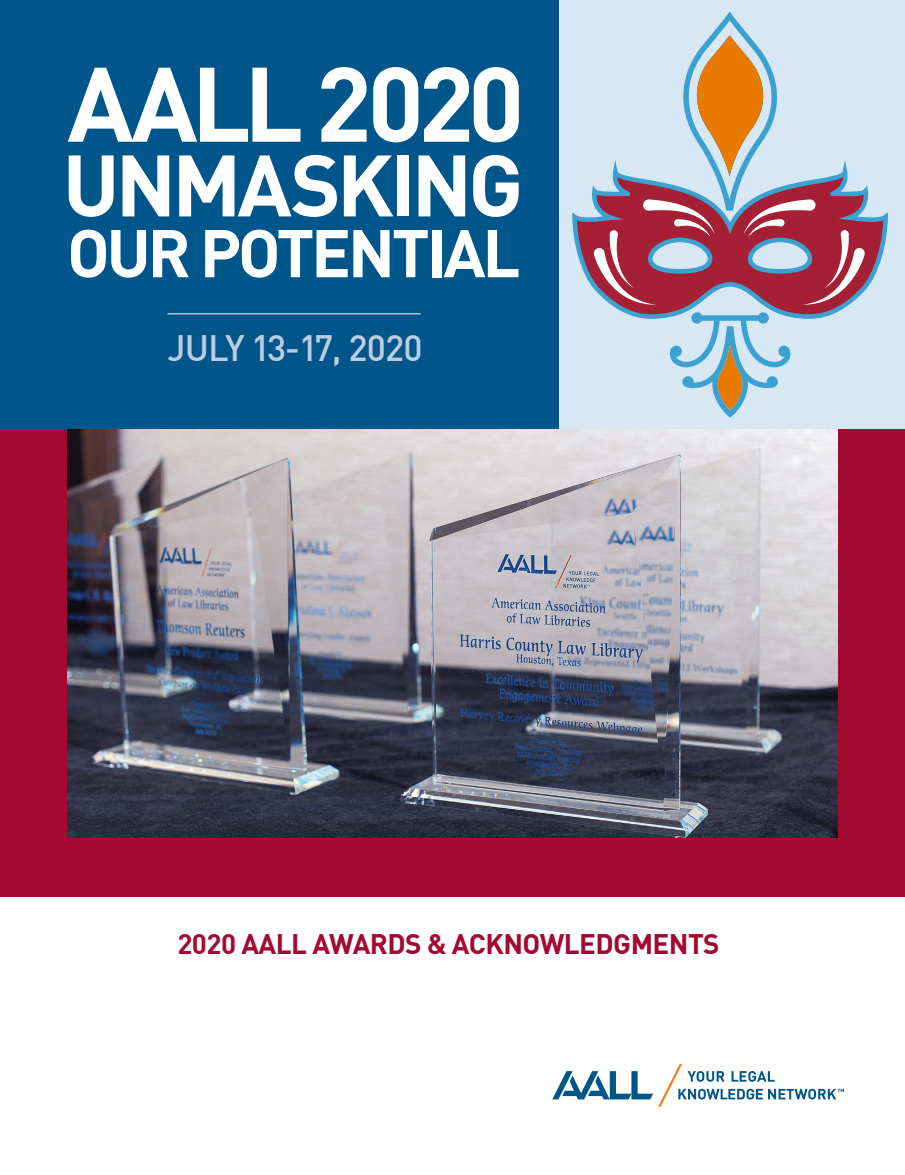
<style>
.page{position:relative;width:905px;height:1175px;background:#fff}
.page>*{position:absolute;margin:0;border:0;box-sizing:border-box;transform-origin:0 0}
.t1{font:700 103.95px "DIN Offc";letter-spacing:-.06em;color:#fff}
.t2{font:700 85.65px "DIN Offc";letter-spacing:-.05em;color:#fff}
.t3{font:700 66.3px "DIN Offc";letter-spacing:-.05em;color:#fff}
.t4{font:500 36px "DIN Offc";letter-spacing:-.025em;color:#bdcde1}
.t5{font:700 27.75px "DIN Offc";letter-spacing:-.02em;color:#a30a32}
</style>
<div class="page">
<div style="left:550px;top:0;width:354px;height:434px;background:#d7e7f3"></div>
<div style="left:0;top:429px;width:904px;height:468px;background:#a30a32"></div>
<div style="left:0;top:0;width:558px;height:430px;background:#00568a"></div>
<hr style="left:167px;top:313px;width:253px;height:1px;background:#fff">
<img style="left:68px;top:430px;width:769px;height:407px">
<svg style="left:552px;top:1063px;width:292px;height:43px"></svg>
<svg style="left:572px;top:212px;width:315px;height:40px"></svg>
<svg style="left:577px;top:12px;width:306px;height:406px"></svg>
<p class="t1" style="left:67px;top:36px;width:458px">AALL 2020</p>
<p class="t2" style="left:62px;top:129px;width:462px">UNMASKING</p>
<p class="t3" style="left:67px;top:209px;width:455px">OUR POTENTIAL</p>
<p class="t4" style="left:167px;top:325px;width:256px">JULY 13-17, 2020</p>
<p class="t5" style="left:177px;top:925px;width:543px">2020 AALL AWARDS &amp; ACKNOWLEDGMENTS</p>
</div>
